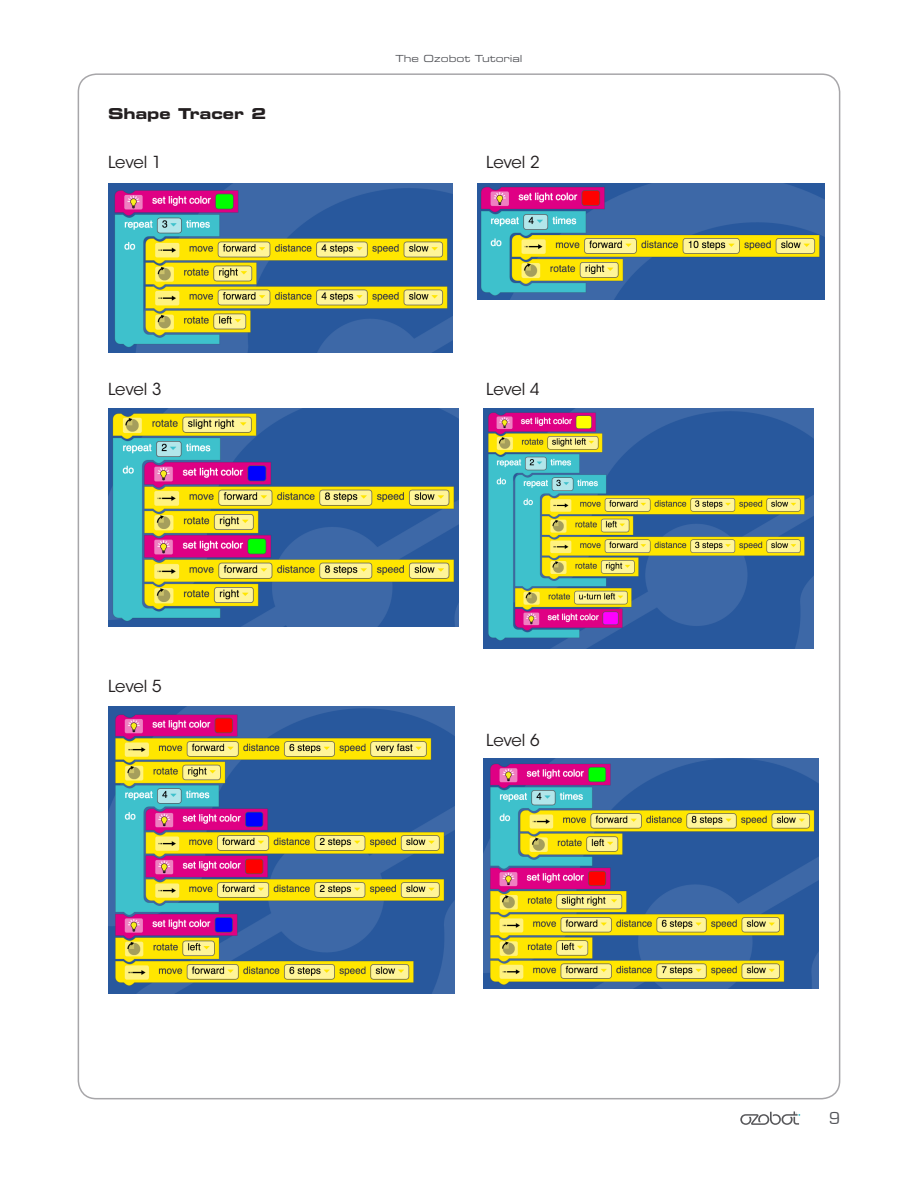
<style>
.page{position:relative;width:918px;height:1188px;background:#fff}
.page>*{position:absolute;margin:0;border:0;box-sizing:border-box;transform-origin:0 0}
.t1{font:18px "Eurostile";color:#54555a}
.t2{font:16.5px "ITC Avant Garde Std";letter-spacing:-.01em;color:#231f20}
.sub{font:15px "Eurostile LT Std Bold Ex 2";color:#231f20}
.t3{font:9.75px "Eurostile LT Std Ex 2";color:#54555a}
</style>
<div class="page">
<svg style="left:740px;top:1111px;width:60px;height:14px"></svg>
<img style="left:108px;top:184px;width:345px;height:168px">
<img style="left:477px;top:184px;width:347px;height:115px">
<img style="left:483px;top:408px;width:331px;height:241px">
<img style="left:108px;top:706px;width:347px;height:288px">
<img style="left:483px;top:758px;width:335px;height:230px">
<img style="left:108px;top:408px;width:350px;height:219px">
<p class="t3" style="left:395px;top:52px;width:129px">The Ozobot Tutorial</p>
<p class="sub" style="left:108px;top:103px;width:160px">Shape Tracer 2</p>
<p class="t2" style="left:108px;top:152px;width:55px">Level 1</p>
<p class="t2" style="left:486px;top:152px;width:55px">Level 2</p>
<p class="t2" style="left:108px;top:379px;width:55px">Level 3</p>
<p class="t2" style="left:486px;top:379px;width:55px">Level 4</p>
<p class="t2" style="left:108px;top:676px;width:55px">Level 5</p>
<p class="t2" style="left:486px;top:730px;width:55px">Level 6</p>
<p class="t1" style="left:829px;top:1108px;width:13px">9</p>
</div>
